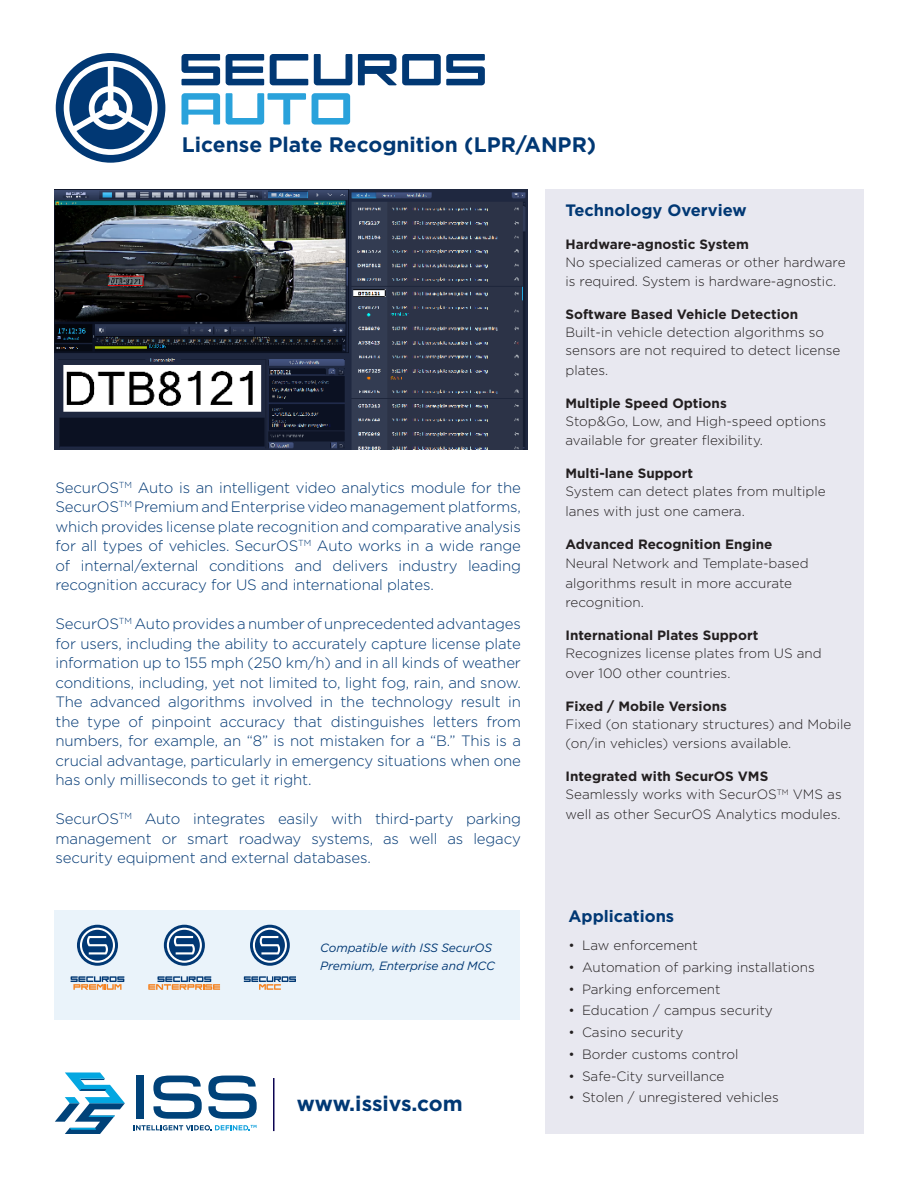
<style>
.page{position:relative;width:918px;height:1188px;background:#fff}
.page>*{position:absolute;margin:0;border:0;box-sizing:border-box;transform-origin:0 0}
.t1{font:700 21px "Gotham";color:#013874}
.t2{font:700 16.5px "Gotham";color:#013874}
.t3{font:300 15px/19.5px "Gotham";letter-spacing:-.01em;color:#013874;text-align:justify}
.t4{font:300 13.5px/18px "Gotham";color:#231f20}
.t5{font:italic 12px/18px "Gotham";letter-spacing:-.01em;color:#013874}
.s1{font-weight:700}
</style>
<div class="page">
<img style="left:54px;top:189px;width:474px;height:261px">
<div style="left:545px;top:189px;width:319px;height:945px;background:#e8e8f0"></div>
<svg style="left:181px;top:54px;width:39px;height:31px"></svg>
<svg style="left:226px;top:54px;width:38px;height:31px"></svg>
<svg style="left:270px;top:54px;width:38px;height:31px"></svg>
<svg style="left:314px;top:54px;width:38px;height:31px"></svg>
<svg style="left:358px;top:54px;width:127px;height:31px"></svg>
<svg style="left:181px;top:93px;width:39px;height:32px"></svg>
<svg style="left:226px;top:93px;width:80px;height:32px"></svg>
<svg style="left:312px;top:93px;width:38px;height:32px"></svg>
<hr style="left:273px;top:1078px;width:1px;height:53px;background:#0c0452">
<div style="left:56px;top:53px;width:109px;height:110px;background:#013874;border-radius:50%"></div>
<svg style="left:64px;top:61px;width:94px;height:94px"></svg>
<svg style="left:134px;top:1125px;width:122px;height:5px"></svg>
<div style="left:136px;top:1076px;width:8px;height:43px;background:#004279"></div>
<svg style="left:153px;top:1076px;width:49px;height:43px"></svg>
<svg style="left:208px;top:1076px;width:49px;height:43px"></svg>
<svg style="left:55px;top:1072px;width:70px;height:62px"></svg>
<div style="left:54px;top:910px;width:466px;height:110px;background:#eaf3fa"></div>
<svg style="left:71px;top:976px;width:53px;height:14px"></svg>
<div style="left:77px;top:925px;width:41px;height:41px;background:#013874;border-radius:50%"></div>
<svg style="left:80px;top:928px;width:35px;height:35px"></svg>
<svg style="left:148px;top:976px;width:72px;height:14px"></svg>
<svg style="left:164px;top:925px;width:41px;height:41px"></svg>
<svg style="left:167px;top:928px;width:35px;height:35px"></svg>
<svg style="left:244px;top:976px;width:52px;height:14px"></svg>
<svg style="left:250px;top:925px;width:40px;height:41px"></svg>
<svg style="left:253px;top:928px;width:34px;height:35px"></svg>
<p class="t1" style="left:182px;top:132px;width:416px">License Plate Recognition (LPR/ANPR)</p>
<p class="t3" style="left:56px;top:478px;width:467px">SecurOS<sup>TM</sup> Auto is an intelligent video analytics module for the SecurOS<sup>TM</sup> Premium and Enterprise video management platforms, which provides license plate recognition and comparative analysis for all types of vehicles. SecurOS<sup>TM</sup> Auto works in a wide range of internal/external conditions and delivers industry leading recognition accuracy for US and international plates.</p>
<p class="t3" style="left:56px;top:614px;width:467px">SecurOS<sup>TM</sup> Auto provides a number of unprecedented advantages for users, including the ability to accurately capture license plate information up to 155 mph (250 km/h) and in all kinds of weather conditions, including, yet not limited to, light fog, rain, and snow.<br>The advanced algorithms involved in the technology result in the type of pinpoint accuracy that distinguishes letters from numbers, for example, an “8” is not mistaken for a “B.” This is a crucial advantage, particularly in emergency situations when one has only milliseconds to get it right.</p>
<p class="t3" style="left:56px;top:809px;width:467px">SecurOS<sup>TM</sup> Auto integrates easily with third-party parking management or smart roadway systems, as well as legacy security equipment and external databases.</p>
<p class="t5" style="left:320px;top:939px;width:176px">Compatible with ISS SecurOS<br>Premium, Enterprise and MCC</p>
<p class="t1" style="left:297px;top:1091px;width:167px">www.issivs.com</p>
<p class="t2" style="left:566px;top:200px;width:183px">Technology Overview</p>
<p class="t4" style="left:566px;top:235px;width:282px"><span class="s1">Hardware-agnostic System<br></span>No specialized cameras or other hardware</p>
<p class="t4" style="left:566px;top:272px;width:272px">is required. System is hardware-agnostic.</p>
<p class="t4" style="left:566px;top:305px;width:276px"><span class="s1">Software Based Vehicle Detection<br></span>Built-in vehicle detection algorithms so sensors are not required to detect license</p>
<p class="t4" style="left:566px;top:361px;width:44px">plates.</p>
<p class="t4" style="left:566px;top:394px;width:262px"><span class="s1">Multiple Speed Options<br></span>Stop&amp;Go, Low, and High-speed options</p>
<p class="t4" style="left:566px;top:431px;width:199px">available for greater flexibility.</p>
<p class="t4" style="left:566px;top:464px;width:262px"><span class="s1">Multi-lane Support<br></span>System can detect plates from multiple</p>
<p class="t4" style="left:566px;top:502px;width:181px">lanes with just one camera.</p>
<p class="t4" style="left:566px;top:534px;width:245px;line-height:19.5px"><span class="s1">Advanced Recognition Engine<br></span>Neural Network and Template-based algorithms result in more accurate recognition.</p>
<p class="t4" style="left:566px;top:626px;width:258px"><span class="s1">International Plates Support<br></span>Recognizes license plates from US and</p>
<p class="t4" style="left:566px;top:664px;width:166px">over 100 other countries.</p>
<p class="t4" style="left:566px;top:697px;width:287px"><span class="s1">Fixed / Mobile Versions<br></span>Fixed (on stationary structures) and Mobile</p>
<p class="t4" style="left:566px;top:734px;width:227px">(on/in vehicles) versions available.</p>
<p class="t4" style="left:566px;top:767px;width:278px"><span class="s1">Integrated with SecurOS VMS<br></span>Seamlessly works with SecurOS<sup>TM</sup> VMS as</p>
<p class="t4" style="left:566px;top:805px;width:277px">well as other SecurOS Analytics modules.</p>
<p class="t2" style="left:568px;top:906px;width:107px">Applications</p>
<p class="t4" style="left:568px;top:936px;width:131px">• Law enforcement</p>
<p class="t4" style="left:568px;top:958px;width:248px">• Automation of parking installations</p>
<p class="t4" style="left:568px;top:980px;width:154px">• Parking enforcement</p>
<p class="t4" style="left:568px;top:1001px;width:206px">• Education / campus security</p>
<p class="t4" style="left:568px;top:1023px;width:116px">• Casino security</p>
<p class="t4" style="left:568px;top:1045px;width:172px">• Border customs control</p>
<p class="t4" style="left:568px;top:1067px;width:157px">• Safe-City surveillance</p>
<p class="t4" style="left:568px;top:1088px;width:212px">• Stolen / unregistered vehicles</p>
</div>
